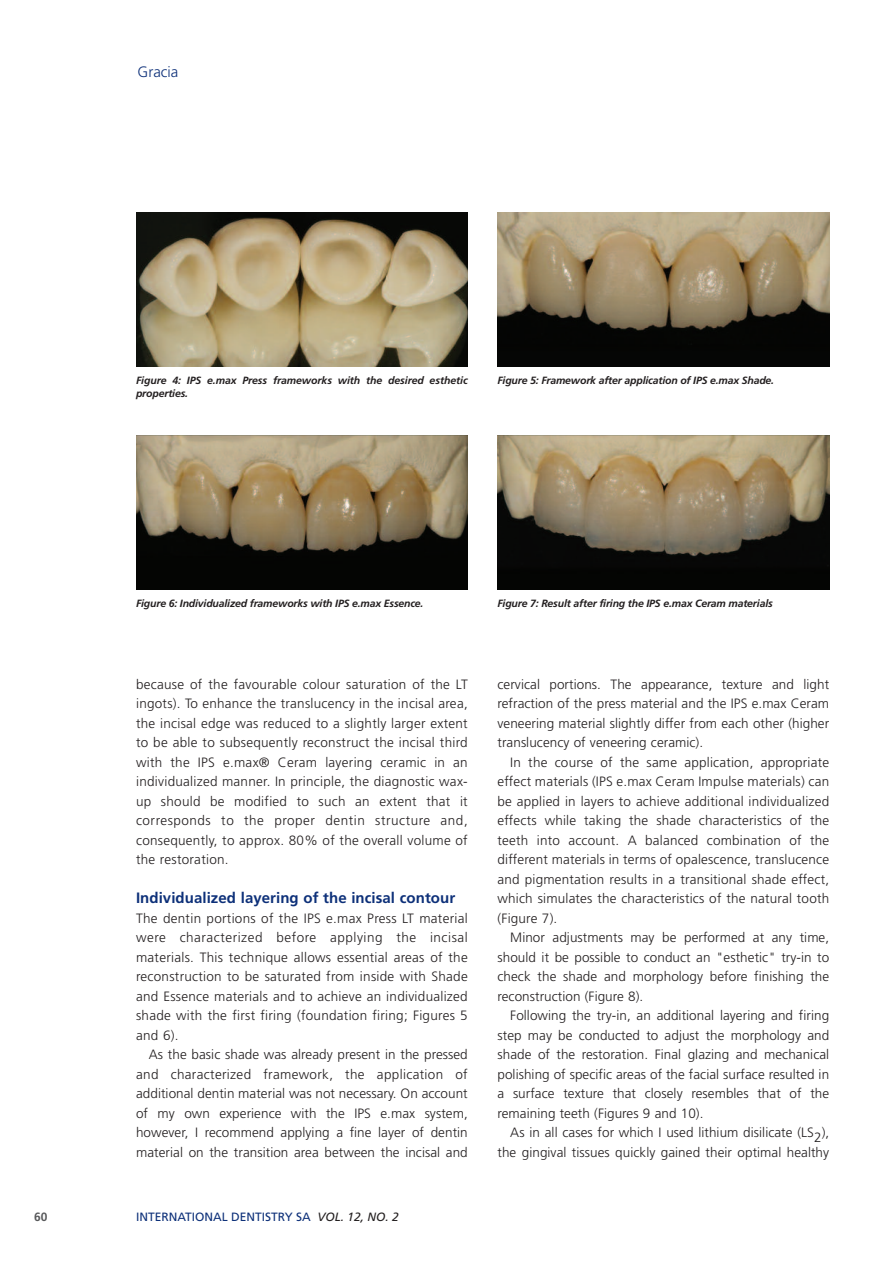
<style>
.page{position:relative;width:893px;height:1263px;background:#fff}
.page>*{position:absolute;margin:0;border:0;box-sizing:border-box;transform-origin:0 0}
.t1{font:700 15px "Frutiger";letter-spacing:.005em;color:#0d3079}
.t2{font:300 15px "Frutiger";color:#0d3079}
.t3{font:300 13.5px/19.5px "Frutiger";letter-spacing:.005em;color:#231f20;text-align:justify}
.t4{font:12px "Frutiger";color:#0d3079}
.t5{font:700 12px "Frutiger";color:#57585a}
.t6{font:italic 700 10.5px "Frutiger";letter-spacing:-.015em;color:#231f20}
.s1{font-style:italic;color:#231f20}
</style>
<div class="page">
<img style="left:497px;top:213px;width:332px;height:153px">
<img style="left:136px;top:213px;width:332px;height:153px">
<img style="left:497px;top:436px;width:332px;height:154px">
<img style="left:136px;top:436px;width:332px;height:154px">
<p class="t2" style="left:138px;top:65px;width:42px">Gracia</p>
<p class="t6" style="left:136px;top:377px;width:333px">Figure 4: IPS e.max Press frameworks with the desired esthetic</p>
<p class="t6" style="left:497px;top:377px;width:278px">Figure 5: Framework after application of IPS e.max Shade.</p>
<p class="t6" style="left:136px;top:389px;width:54px">properties.</p>
<p class="t6" style="left:136px;top:600px;width:289px">Figure 6: Individualized frameworks with IPS e.max Essence.</p>
<p class="t6" style="left:497px;top:600px;width:277px">Figure 7: Result after firing the IPS e.max Ceram materials</p>
<p class="t3" style="left:136px;top:675px;width:333px">because of the favourable colour saturation of the LT ingots). To enhance the translucency in the incisal area, the incisal edge was reduced to a slightly larger extent to be able to subsequently reconstruct the incisal third with the IPS e.max® Ceram layering ceramic in an individualized manner. In principle, the diagnostic wax&shy;up should be modified to such an extent that it corresponds to the proper dentin structure and, consequently, to approx. 80% of the overall volume of the restoration.</p>
<p class="t1" style="left:136px;top:892px;width:321px">Individualized layering of the incisal contour</p>
<p class="t3" style="left:136px;top:909px;width:333px">The dentin portions of the IPS e.max Press LT material were characterized before applying the incisal materials. This technique allows essential areas of the reconstruction to be saturated from inside with Shade and Essence materials and to achieve an individualized shade with the first firing (foundation firing; Figures 5 and 6).</p>
<p class="t3" style="left:136px;top:1046px;width:333px;text-indent:13px">As the basic shade was already present in the pressed and characterized framework, the application of additional dentin material was not necessary. On account of my own experience with the IPS e.max system, however, I recommend applying a fine layer of dentin material on the transition area between the incisal and</p>
<p class="t5" style="left:34px;top:1212px;width:15px">60</p>
<p class="t4" style="left:136px;top:1212px;width:264px">INTERNATIONAL DENTISTRY SA <span class="s1">VOL. 12, NO. 2</span></p>
<p class="t3" style="left:497px;top:675px;width:333px">cervical portions. The appearance, texture and light refraction of the press material and the IPS e.max Ceram veneering material slightly differ from each other (higher translucency of veneering ceramic).</p>
<p class="t3" style="left:497px;top:753px;width:333px;text-indent:13px">In the course of the same application, appropriate effect materials (IPS e.max Ceram Impulse materials) can be applied in layers to achieve additional individualized effects while taking the shade characteristics of the teeth into account. A balanced combination of the different materials in terms of opalescence, translucence and pigmentation results in a transitional shade effect, which simulates the characteristics of the natural tooth (Figure 7).</p>
<p class="t3" style="left:497px;top:929px;width:333px;text-indent:13px">Minor adjustments may be performed at any time, should it be possible to conduct an "esthetic" try-in to check the shade and morphology before finishing the reconstruction (Figure 8).</p>
<p class="t3" style="left:497px;top:1007px;width:333px;text-indent:13px">Following the try-in, an additional layering and firing step may be conducted to adjust the morphology and shade of the restoration. Final glazing and mechanical polishing of specific areas of the facial surface resulted in a surface texture that closely resembles that of the remaining teeth (Figures 9 and 10).</p>
<p class="t3" style="left:497px;top:1124px;width:333px;text-align:right">As in all cases for which I used lithium disilicate (LS2), the gingival tissues quickly gained their optimal healthy</p>
</div>
